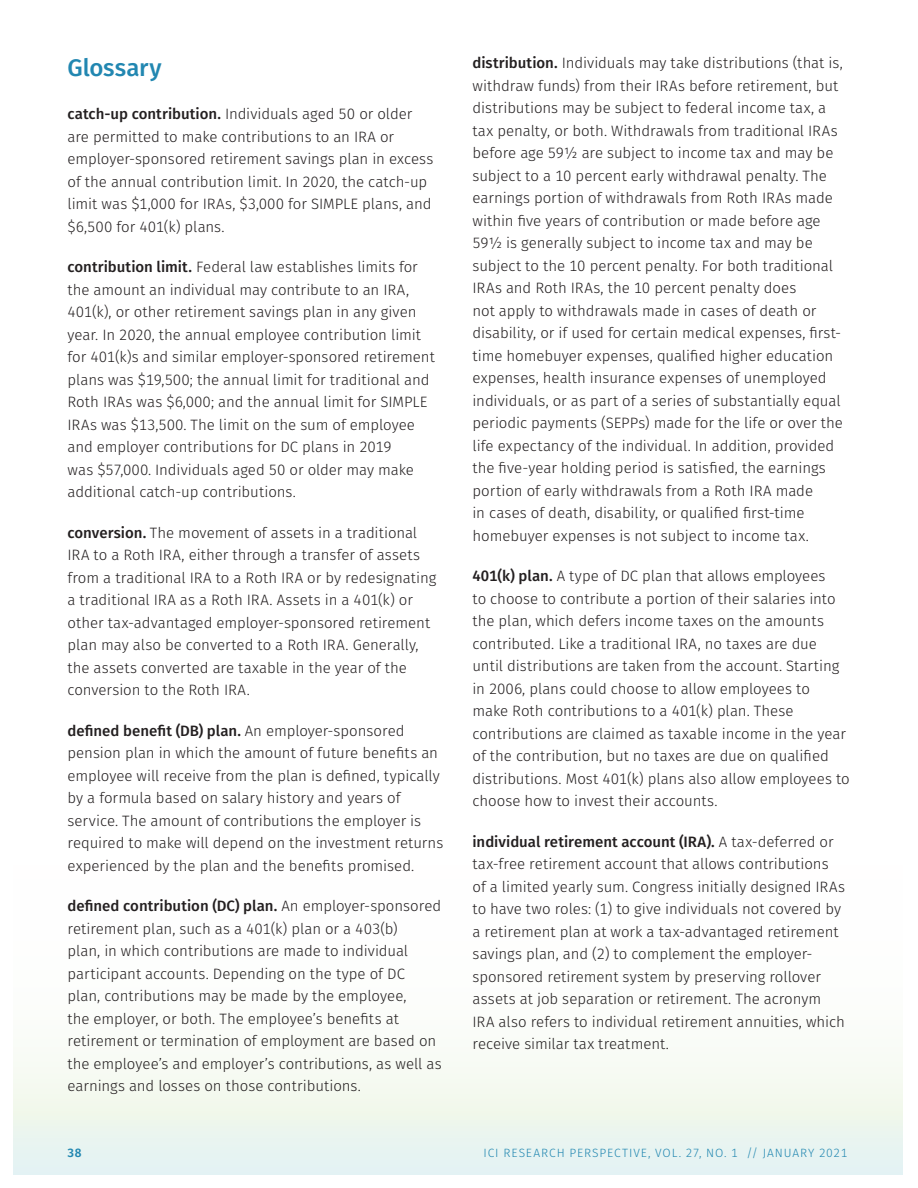
<style>
.page{position:relative;width:918px;height:1188px;background:#fff}
.page>*{position:absolute;margin:0;border:0;box-sizing:border-box;transform-origin:0 0}
.Notes__References_He{font:500 24px "Fira Sans";color:#2287b1}
.Text{font:300 15px/22.5px "Fira Sans";letter-spacing:-.005em;color:#231f20}
.t1{font:300 12px "Fira Sans";letter-spacing:.075em;color:#2287b1}
.t2{font:600 12px "Fira Sans";color:#2287b1}
.s1{font-weight:500}
</style>
<div class="page">
<div style="left:14px;top:745px;width:889px;height:430px;background:linear-gradient(to bottom,#fff,#eef6f0)"></div>
<p class="Notes__References_He" style="left:68px;top:49px;width:96px">Glossary</p>
<p class="Text" style="left:68px;top:103px;width:367px"><span class="s1">catch-up contribution.</span> Individuals aged 50 or older are permitted to make contributions to an IRA or employer-sponsored retirement savings plan in excess of the annual contribution limit. In 2020, the catch-up limit was $1,000 for IRAs, $3,000 for SIMPLE plans, and $6,500 for 401(k) plans.</p>
<p class="Text" style="left:68px;top:256px;width:369px"><span class="s1">contribution limit.</span> Federal law establishes limits for the amount an individual may contribute to an IRA, 401(k), or other retirement savings plan in any given year. In 2020, the annual employee contribution limit for 401(k)s and similar employer-sponsored retirement plans was $19,500; the annual limit for traditional and Roth IRAs was $6,000; and the annual limit for SIMPLE IRAs was $13,500. The limit on the sum of employee and employer contributions for DC plans in 2019<br>was $57,000. Individuals aged 50 or older may make additional catch-up contributions.</p>
<p class="Text" style="left:68px;top:521px;width:370px"><span class="s1">conversion.</span> The movement of assets in a traditional IRA to a Roth IRA, either through a transfer of assets from a traditional IRA to a Roth IRA or by redesignating a traditional IRA as a Roth IRA. Assets in a 401(k) or other tax-advantaged employer-sponsored retirement plan may also be converted to a Roth IRA. Generally, the assets converted are taxable in the year of the conversion to the Roth IRA.</p>
<p class="Text" style="left:68px;top:719px;width:377px"><span class="s1">defined benefit (DB) plan.</span> An employer-sponsored pension plan in which the amount of future benefits an employee will receive from the plan is defined, typically by a formula based on salary history and years of service. The amount of contributions the employer is required to make will depend on the investment returns experienced by the plan and the benefits promised.</p>
<p class="Text" style="left:68px;top:895px;width:376px"><span class="s1">defined contribution (DC) plan.</span> An employer-sponsored retirement plan, such as a 401(k) plan or a 403(b)<br>plan, in which contributions are made to individual participant accounts. Depending on the type of DC<br>plan, contributions may be made by the employee,<br>the employer, or both. The employee’s benefits at retirement or termination of employment are based on the employee’s and employer’s contributions, as well as earnings and losses on those contributions.</p>
<p class="Text" style="left:472px;top:51px;width:372px"><span class="s1">distribution.</span> Individuals may take distributions (that is, withdraw funds) from their IRAs before retirement, but distributions may be subject to federal income tax, a tax penalty, or both. Withdrawals from traditional IRAs before age 59½ are subject to income tax and may be subject to a 10 percent early withdrawal penalty. The earnings portion of withdrawals from Roth IRAs made within five years of contribution or made before age 59½ is generally subject to income tax and may be subject to the 10 percent penalty. For both traditional IRAs and Roth IRAs, the 10 percent penalty does<br>not apply to withdrawals made in cases of death or disability, or if used for certain medical expenses, first&shy;time homebuyer expenses, qualified higher education expenses, health insurance expenses of unemployed individuals, or as part of a series of substantially equal periodic payments (SEPPs) made for the life or over the life expectancy of the individual. In addition, provided the five-year holding period is satisfied, the earnings portion of early withdrawals from a Roth IRA made<br>in cases of death, disability, or qualified first-time homebuyer expenses is not subject to income tax.</p>
<p class="Text" style="left:472px;top:564px;width:379px"><span class="s1">401(k) plan.</span> A type of DC plan that allows employees<br>to choose to contribute a portion of their salaries into the plan, which defers income taxes on the amounts contributed. Like a traditional IRA, no taxes are due until distributions are taken from the account. Starting in 2006, plans could choose to allow employees to<br>make Roth contributions to a 401(k) plan. These contributions are claimed as taxable income in the year of the contribution, but no taxes are due on qualified distributions. Most 401(k) plans also allow employees to choose how to invest their accounts.</p>
<p class="Text" style="left:472px;top:830px;width:374px"><span class="s1">individual retirement account (IRA).</span> A tax-deferred or tax-free retirement account that allows contributions of a limited yearly sum. Congress initially designed IRAs to have two roles: (1) to give individuals not covered by a retirement plan at work a tax-advantaged retirement savings plan, and (2) to complement the employer&shy;sponsored retirement system by preserving rollover assets at job separation or retirement. The acronym IRA also refers to individual retirement annuities, which receive similar tax treatment.</p>
<p class="t2" style="left:68px;top:1142px;width:16px">38</p>
<p class="t1" style="left:484px;top:1144px;width:365px">ICI RESEARCH PERSPECTIVE, VOL. 27, NO. 1 // JANUARY 2021</p>
</div>
